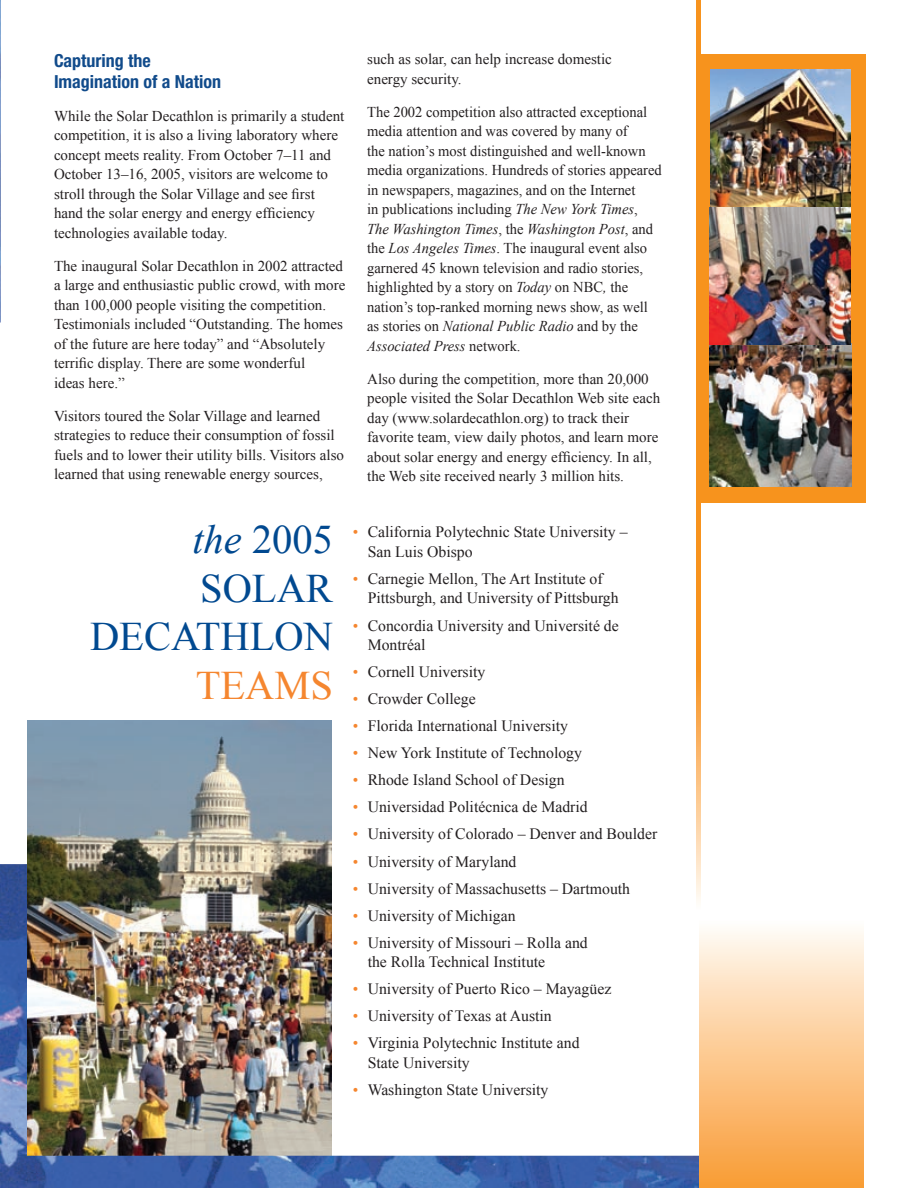
<style>
.page{position:relative;width:918px;height:1188px;background:#fff}
.page>*{position:absolute;margin:0;border:0;box-sizing:border-box;transform-origin:0 0}
.t1{font:40.5px "Times New Roman";color:#014990}
.t2{font:40.5px "Times New Roman";color:#f5862f}
.Pa2{font:700 condensed 18px/21px "Helvetica Neue LT Std";color:#114b8b}
.Pa3{font:15.75px/19.5px "Times New Roman";color:#231f20}
.Default{font:15.75px "Times New Roman";color:#231f20}
.Pa4{font:15px/19.5px "Times New Roman";color:#231f20}
.Default-2{font:15px/19.5px "Times New Roman";color:#231f20}
.Pa2-2{font:15px/19.5px "Times New Roman";color:#231f20}
.s1{font-style:italic}
.s2{color:#f5862f}
</style>
<div class="page">
<img style="left:27px;top:720px;width:305px;height:144px">
<svg style="left:696px;top:0;width:5px;height:901px;background:#f9a749"></svg>
<img style="left:0;top:0;width:1px;height:323px">
<img style="left:0;top:864px;width:700px;height:324px">
<div style="left:699px;top:919px;width:165px;height:269px;background:linear-gradient(to bottom,#fffcf8,#f99b33)"></div>
<div style="left:696px;top:54px;width:169px;height:448px;background:#f7931d"></div>
<img style="left:710px;top:69px;width:141px;height:418px">
<p class="Pa2" style="left:54px;top:50px;width:169px">Capturing the<br>Imagination of a Nation</p>
<p class="Default-2" style="left:54px;top:106px;width:292px">While the Solar Decathlon is primarily a student competition, it is also a living laboratory where concept meets reality. From October 7–11 and October 13–16, 2005, visitors are welcome to stroll through the Solar Village and see first hand the solar energy and energy efficiency technologies available today.</p>
<p class="Pa2-2" style="left:54px;top:256px;width:293px">The inaugural Solar Decathlon in 2002 attracted a large and enthusiastic public crowd, with more than 100,000 people visiting the competition.<br>Testimonials included “Outstanding. The homes of the future are here today” and “Absolutely terrific display. There are some wonderful<br>ideas here.”</p>
<p class="Pa4" style="left:54px;top:406px;width:292px">Visitors toured the Solar Village and learned strategies to reduce their consumption of fossil fuels and to lower their utility bills. Visitors also learned that using renewable energy sources,</p>
<p class="Pa4" style="left:367px;top:49px;width:246px">such as solar, can help increase domestic energy security.</p>
<p class="Pa4" style="left:367px;top:102px;width:296px">The 2002 competition also attracted exceptional media attention and was covered by many of<br>the nation’s most distinguished and well-known media organizations. Hundreds of stories appeared in newspapers, magazines, and on the Internet<br>in publications including <span class="s1">The New York Times</span>, <span class="s1">The Washington Times</span>, the <span class="s1">Washington Post</span>, and the <span class="s1">Los Angeles Times</span>. The inaugural event also garnered 45 known television and radio stories, highlighted by a story on <span class="s1">Today</span> on NBC<span class="s1">,</span> the nation’s top-ranked morning news show, as well as stories on <span class="s1">National Public Radio</span> and by the <span class="s1">Associated Press</span> network.</p>
<p class="Default-2" style="left:367px;top:369px;width:295px">Also during the competition, more than 20,000 people visited the Solar Decathlon Web site each day (www.solardecathlon.org) to track their favorite team, view daily photos, and learn more about solar energy and energy efficiency. In all, the Web site received nearly 3 million hits.</p>
<p class="t1" style="left:192px;top:512px;width:142px"><span class="s1">the</span> 2005</p>
<p class="t1" style="left:200px;top:561px;width:134px">SOLAR</p>
<p class="t1" style="left:90px;top:610px;width:244px">DECATHLON</p>
<p class="t2" style="left:196px;top:658px;width:139px">TEAMS</p>
<p class="Pa3" style="left:368px;top:522px;width:261px;text-indent:-15px"><span class="s2">•</span> California Polytechnic State University –<br>San Luis Obispo</p>
<p class="Pa3" style="left:368px;top:569px;width:252px;text-indent:-15px"><span class="s2">•</span> Carnegie Mellon, The Art Institute of<br>Pittsburgh, and University of Pittsburgh</p>
<p class="Pa3" style="left:368px;top:615px;width:253px;text-indent:-15px"><span class="s2">•</span> Concordia University and Université de<br>Montréal</p>
<p class="Pa3" style="left:353px;top:662px;width:134px"><span class="s2">•</span> Cornell University</p>
<p class="Pa3" style="left:353px;top:689px;width:125px"><span class="s2">•</span> Crowder College</p>
<p class="Pa3" style="left:353px;top:716px;width:217px"><span class="s2">•</span> Florida International University</p>
<p class="Pa3" style="left:353px;top:743px;width:231px"><span class="s2">•</span> New York Institute of Technology</p>
<p class="Pa3" style="left:353px;top:770px;width:213px"><span class="s2">•</span> Rhode Island School of Design</p>
<p class="Pa3" style="left:353px;top:797px;width:237px"><span class="s2">•</span> Universidad Politécnica de Madrid</p>
<p class="Pa3" style="left:353px;top:824px;width:306px"><span class="s2">•</span> University of Colorado – Denver and Boulder</p>
<p class="Pa3" style="left:353px;top:851px;width:165px"><span class="s2">•</span> University of Maryland</p>
<p class="Pa3" style="left:353px;top:878px;width:279px"><span class="s2">•</span> University of Massachusetts – Dartmouth</p>
<p class="Pa3" style="left:353px;top:905px;width:164px"><span class="s2">•</span> University of Michigan</p>
<p class="Pa3" style="left:368px;top:932px;width:222px;text-indent:-15px"><span class="s2">•</span> University of Missouri – Rolla and the Rolla Technical Institute</p>
<p class="Pa3" style="left:353px;top:979px;width:260px"><span class="s2">•</span> University of Puerto Rico – Mayagüez</p>
<p class="Pa3" style="left:353px;top:1006px;width:201px"><span class="s2">•</span> University of Texas at Austin</p>
<p class="Pa3" style="left:368px;top:1033px;width:213px;text-indent:-15px"><span class="s2">•</span> Virginia Polytechnic Institute and<br>State University</p>
<p class="Default" style="left:353px;top:1079px;width:197px"><span class="s2">•</span> Washington State University</p>
</div>
